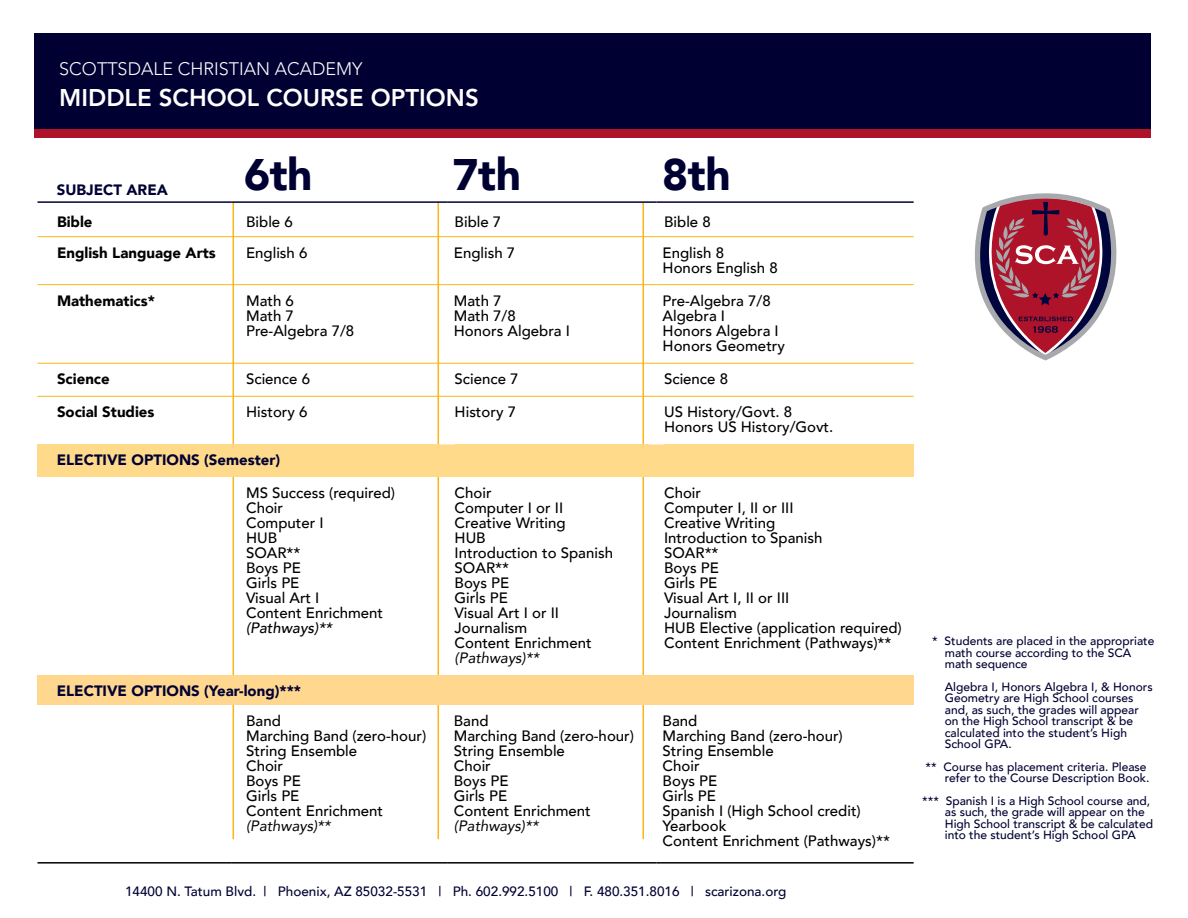
<style>
.page{position:relative;width:1188px;height:918px;background:#fff}
.page>*{position:absolute;margin:0;border:0;box-sizing:border-box;transform-origin:0 0}
.t1{font:900 44.1px "Avenir";letter-spacing:-.01em;color:#003}
.t2{font:800 24px "Avenir LT Std";color:#fff}
.t3{font:300 18px "Avenir LT Std";color:#fff}
.t4{font:500 15px/15px "Avenir";color:#000}
.t5{font:900 15px "Avenir";color:#003}
.t6{font:900 15px "Avenir";color:#000}
.t7{font:500 13.5px "Avenir";color:#003}
.t8{font:500 12px/11.4px "Avenir";color:#003}
.s1{font-style:italic}
.s2{font-weight:400;font-style:italic}
</style>
<div class="page">
<hr style="left:438px;top:202px;width:1px;height:637px;background:#fcb515">
<hr style="left:643px;top:202px;width:1px;height:637px;background:#fcb515">
<hr style="left:233px;top:202px;width:1px;height:637px;background:#fcb515">
<div style="left:35px;top:102px;width:1116px;height:35px;background:#ae132a"></div>
<div style="left:35px;top:33px;width:1116px;height:96px;background:#003"></div>
<svg style="left:975px;top:193px;width:141px;height:167px"></svg>
<div style="left:38px;top:444px;width:876px;height:33px;background:#feda8a"></div>
<div style="left:38px;top:675px;width:876px;height:30px;background:#ffd78f"></div>
<hr style="left:38px;top:201px;width:193px;height:2px;background:#003">
<hr style="left:231px;top:201px;width:216px;height:2px;background:#003">
<hr style="left:657px;top:201px;width:257px;height:2px;background:#003">
<hr style="left:447px;top:201px;width:210px;height:2px;background:#003">
<hr style="left:38px;top:236px;width:193px;height:1px;background:#fcb515">
<hr style="left:38px;top:284px;width:193px;height:1px;background:#fcb515">
<hr style="left:38px;top:363px;width:193px;height:1px;background:#fcb515">
<hr style="left:38px;top:396px;width:193px;height:1px;background:#fcb515">
<hr style="left:231px;top:236px;width:216px;height:1px;background:#fcb515">
<hr style="left:657px;top:236px;width:257px;height:1px;background:#fcb515">
<hr style="left:447px;top:236px;width:210px;height:1px;background:#fcb515">
<hr style="left:231px;top:284px;width:216px;height:1px;background:#fcb515">
<hr style="left:657px;top:284px;width:257px;height:1px;background:#fcb515">
<hr style="left:231px;top:363px;width:216px;height:1px;background:#fcb515">
<hr style="left:447px;top:363px;width:210px;height:1px;background:#fcb515">
<hr style="left:657px;top:363px;width:257px;height:1px;background:#fcb515">
<hr style="left:231px;top:396px;width:216px;height:1px;background:#fcb515">
<hr style="left:447px;top:396px;width:210px;height:1px;background:#fcb515">
<hr style="left:657px;top:396px;width:257px;height:1px;background:#fcb515">
<hr style="left:447px;top:284px;width:210px;height:1px;background:#fcb515">
<hr style="left:38px;top:862px;width:193px;height:2px;background:#000101">
<hr style="left:231px;top:862px;width:216px;height:2px;background:#000101">
<hr style="left:447px;top:862px;width:210px;height:2px;background:#000101">
<hr style="left:657px;top:862px;width:257px;height:2px;background:#000101">
<p class="t3" style="left:59px;top:58px;width:305px">SCOTTSDALE CHRISTIAN ACADEMY</p>
<p class="t2" style="left:59px;top:84px;width:421px">MIDDLE SCHOOL COURSE OPTIONS</p>
<p class="t1" style="left:244px;top:137px;width:70px">6th</p>
<p class="t1" style="left:453px;top:137px;width:70px">7th</p>
<p class="t1" style="left:662px;top:137px;width:70px">8th</p>
<p class="t5" style="left:57px;top:177px;width:113px">SUBJECT AREA</p>
<p class="t6" style="left:57px;top:209px;width:37px">Bible</p>
<p class="t4" style="left:246px;top:213px;width:48px">Bible 6</p>
<p class="t4" style="left:455px;top:213px;width:48px">Bible 7</p>
<p class="t4" style="left:664px;top:213px;width:48px">Bible 8</p>
<p class="t6" style="left:57px;top:240px;width:160px">English Language Arts</p>
<p class="t4" style="left:246px;top:244px;width:63px">English 6</p>
<p class="t4" style="left:454px;top:244px;width:63px">English 7</p>
<p class="t4" style="left:663px;top:244px;width:63px">English 8</p>
<p class="t4" style="left:663px;top:259px;width:117px">Honors English 8</p>
<p class="t6" style="left:57px;top:288px;width:100px">Mathematics*</p>
<p class="t4" style="left:246px;top:292px;width:49px">Math 6</p>
<p class="t4" style="left:246px;top:307px;width:49px">Math 7</p>
<p class="t4" style="left:246px;top:322px;width:110px">Pre-Algebra 7/8</p>
<p class="t4" style="left:454px;top:292px;width:49px">Math 7</p>
<p class="t4" style="left:454px;top:307px;width:63px">Math 7/8</p>
<p class="t4" style="left:454px;top:322px;width:118px">Honors Algebra I</p>
<p class="t4" style="left:663px;top:292px;width:110px">Pre-Algebra 7/8</p>
<p class="t4" style="left:663px;top:307px;width:64px">Algebra I</p>
<p class="t4" style="left:663px;top:322px;width:118px">Honors Algebra I</p>
<p class="t4" style="left:663px;top:337px;width:124px">Honors Geometry</p>
<p class="t6" style="left:57px;top:366px;width:54px">Science</p>
<p class="t4" style="left:246px;top:371px;width:65px">Science 6</p>
<p class="t4" style="left:455px;top:371px;width:65px">Science 7</p>
<p class="t4" style="left:664px;top:371px;width:65px">Science 8</p>
<p class="t6" style="left:57px;top:399px;width:99px">Social Studies</p>
<p class="t4" style="left:246px;top:404px;width:63px">History 6</p>
<p class="t4" style="left:455px;top:404px;width:63px">History 7</p>
<p class="t4" style="left:664px;top:404px;width:130px">US History/Govt. 8</p>
<p class="t4" style="left:664px;top:419px;width:171px">Honors US History/Govt.</p>
<p class="t5" style="left:57px;top:447px;width:225px">ELECTIVE OPTIONS (Semester)</p>
<p class="t4" style="left:246px;top:485px;width:150px">MS Success (required)</p>
<p class="t4" style="left:246px;top:500px;width:38px">Choir</p>
<p class="t4" style="left:246px;top:515px;width:79px">Computer I</p>
<p class="t4" style="left:246px;top:530px;width:33px">HUB</p>
<p class="t4" style="left:246px;top:545px;width:56px">SOAR**</p>
<p class="t4" style="left:246px;top:560px;width:56px">Boys PE</p>
<p class="t4" style="left:246px;top:575px;width:55px">Girls PE</p>
<p class="t4" style="left:246px;top:590px;width:75px">Visual Art I</p>
<p class="t4" style="left:246px;top:605px;width:138px">Content Enrichment <span class="s1">(Pathways)**</span></p>
<p class="t4" style="left:455px;top:485px;width:38px">Choir</p>
<p class="t4" style="left:455px;top:500px;width:110px">Computer I or II</p>
<p class="t4" style="left:455px;top:515px;width:113px">Creative Writing</p>
<p class="t4" style="left:455px;top:530px;width:33px">HUB</p>
<p class="t4" style="left:455px;top:545px;width:160px">Introduction to Spanish</p>
<p class="t4" style="left:455px;top:560px;width:56px">SOAR**</p>
<p class="t4" style="left:455px;top:575px;width:56px">Boys PE</p>
<p class="t4" style="left:455px;top:590px;width:55px">Girls PE</p>
<p class="t4" style="left:455px;top:605px;width:106px">Visual Art I or II</p>
<p class="t4" style="left:455px;top:620px;width:74px">Journalism</p>
<p class="t4" style="left:455px;top:635px;width:138px">Content Enrichment <span class="s2">(Pathways)**</span></p>
<p class="t4" style="left:664px;top:485px;width:38px">Choir</p>
<p class="t4" style="left:664px;top:500px;width:131px">Computer I, II or III</p>
<p class="t4" style="left:664px;top:515px;width:113px">Creative Writing</p>
<p class="t4" style="left:664px;top:530px;width:160px">Introduction to Spanish</p>
<p class="t4" style="left:664px;top:545px;width:56px">SOAR**</p>
<p class="t4" style="left:664px;top:560px;width:56px">Boys PE</p>
<p class="t4" style="left:664px;top:575px;width:55px">Girls PE</p>
<p class="t4" style="left:664px;top:590px;width:127px">Visual Art I, II or III</p>
<p class="t4" style="left:664px;top:605px;width:74px">Journalism</p>
<p class="t4" style="left:664px;top:620px;width:239px">HUB Elective (application required)</p>
<p class="t4" style="left:664px;top:635px;width:229px">Content Enrichment (Pathways)**</p>
<p class="t5" style="left:57px;top:678px;width:246px">ELECTIVE OPTIONS (Year-long)***</p>
<p class="t4" style="left:246px;top:712px;width:36px">Band</p>
<p class="t4" style="left:246px;top:727px;width:182px">Marching Band (zero-hour)</p>
<p class="t4" style="left:246px;top:742px;width:113px">String Ensemble</p>
<p class="t4" style="left:246px;top:757px;width:38px">Choir</p>
<p class="t4" style="left:246px;top:772px;width:56px">Boys PE</p>
<p class="t4" style="left:246px;top:787px;width:55px">Girls PE</p>
<p class="t4" style="left:246px;top:802px;width:138px">Content Enrichment <span class="s2">(Pathways)**</span></p>
<p class="t4" style="left:454px;top:712px;width:36px">Band</p>
<p class="t4" style="left:454px;top:727px;width:182px">Marching Band (zero-hour)</p>
<p class="t4" style="left:454px;top:742px;width:113px">String Ensemble</p>
<p class="t4" style="left:454px;top:757px;width:38px">Choir</p>
<p class="t4" style="left:454px;top:772px;width:56px">Boys PE</p>
<p class="t4" style="left:454px;top:787px;width:55px">Girls PE</p>
<p class="t4" style="left:454px;top:802px;width:138px">Content Enrichment <span class="s2">(Pathways)**</span></p>
<p class="t4" style="left:663px;top:712px;width:36px">Band</p>
<p class="t4" style="left:663px;top:727px;width:182px">Marching Band (zero-hour)</p>
<p class="t4" style="left:663px;top:742px;width:113px">String Ensemble</p>
<p class="t4" style="left:663px;top:757px;width:38px">Choir</p>
<p class="t4" style="left:663px;top:772px;width:56px">Boys PE</p>
<p class="t4" style="left:663px;top:787px;width:55px">Girls PE</p>
<p class="t4" style="left:663px;top:802px;width:200px">Spanish I (High School credit)</p>
<p class="t4" style="left:663px;top:817px;width:65px">Yearbook</p>
<p class="t4" style="left:663px;top:832px;width:229px">Content Enrichment (Pathways)**</p>
<p class="t7" style="left:125px;top:879px;width:663px">14400 N. Tatum Blvd. | Phoenix, AZ 85032-5531 | Ph. 602.992.5100 | F. 480.351.8016 | scarizona.org</p>
<p class="t8" style="left:945px;top:635px;width:211px;text-indent:-12px">* Students are placed in the appropriate math course according to the SCA math sequence</p>
<p class="t8" style="left:945px;top:681px;width:209px">Algebra I, Honors Algebra I, &amp; Honors<br>Geometry are High School courses and, as such, the grades will appear on the High School transcript &amp; be calculated into the student’s High<br>School GPA.</p>
<p class="t8" style="left:926px;top:760px;width:225px;text-align:right">** Course has placement criteria. Please refer to the Course Description Book.</p>
<p class="t8" style="left:945px;top:795px;width:210px;text-indent:-22px">*** Spanish I is a High School course and, as such, the grade will appear on the High School transcript &amp; be calculated into the student’s High School GPA</p>
</div>
